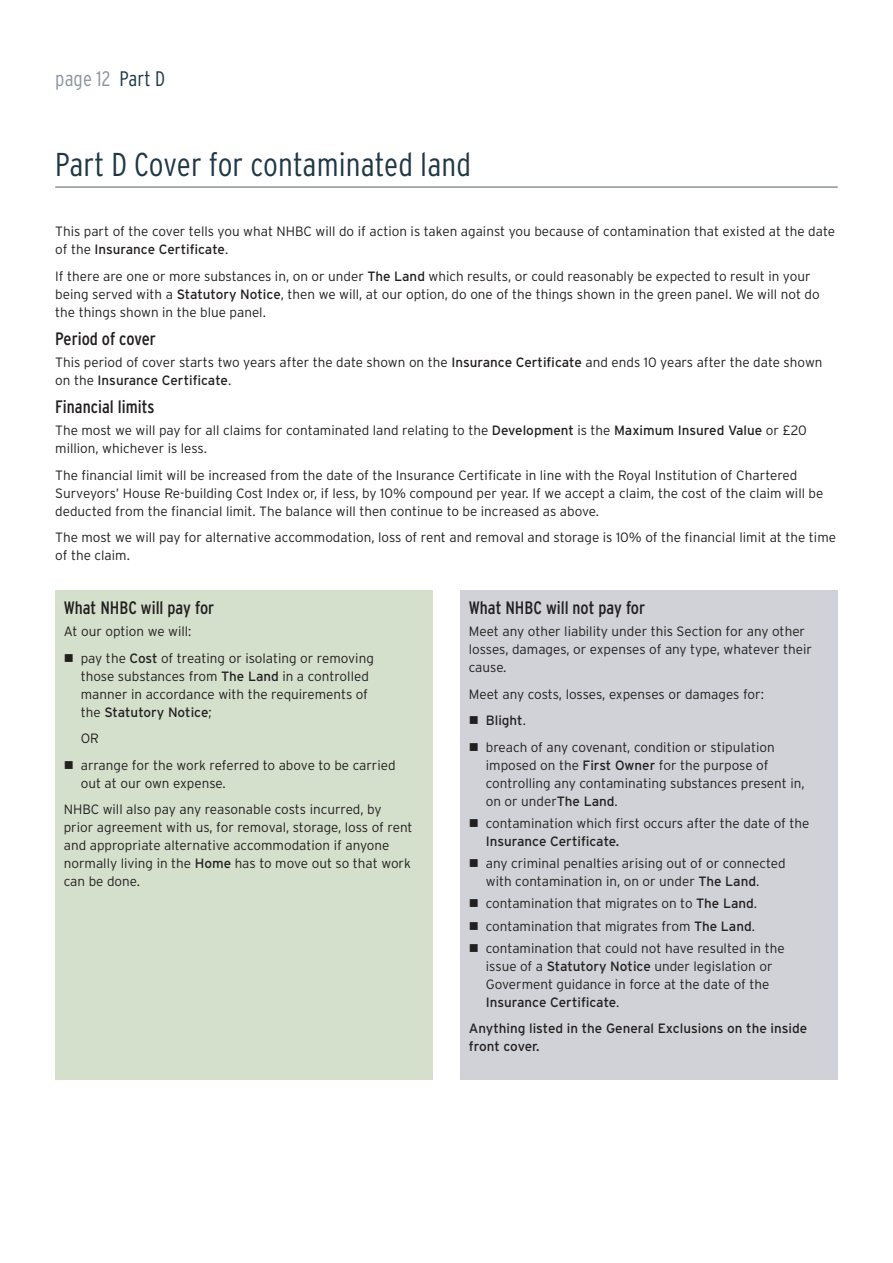
<style>
.page{position:relative;width:893px;height:1263px;background:#fff}
.page>*{position:absolute;margin:0;border:0;box-sizing:border-box;transform-origin:0 0}
.t1{font:300 condensed 33px "Interstate";letter-spacing:.005em;color:#203746}
.t2{font:300 condensed 21px "Interstate";letter-spacing:.005em;color:#8b949d}
.t3{font:condensed 18px "Interstate";color:#231f20}
.t4{font:300 13.5px/18px "Interstate";color:#231f20}
.t5{font:13.5px/18px "Interstate";color:#231f20}
.s1{color:#203746}
.s2{font-weight:400}
.s3{font-weight:300}
</style>
<div class="page">
<hr style="left:55px;top:186px;width:783px;height:2px;background:#8b949d">
<div style="left:55px;top:591px;width:378px;height:489px;background:#d4e0cc"></div>
<div style="left:460px;top:591px;width:378px;height:489px;background:#d1d2d7"></div>
<h2 class="t2" style="left:55px;top:66px;width:111px">page 12 <span class="s1">Part D</span></h2>
<h1 class="t1" style="left:55px;top:146px;width:417px">Part D Cover for contaminated land</h1>
<p class="t4" style="left:55px;top:222px;width:781px">This part of the cover tells you what NHBC will do if action is taken against you because of contamination that existed at the date of the <span class="s2">Insurance Certificate</span>.</p>
<p class="t4" style="left:55px;top:267px;width:766px">If there are one or more substances in, on or under <span class="s2">The Land</span> which results, or could reasonably be expected to result in your being served with a <span class="s2">Statutory Notice</span>, then we will, at our option, do one of the things shown in the green panel. We will not do the things shown in the blue panel.</p>
<h3 class="t3" style="left:55px;top:328px;width:102px">Period of cover</h3>
<p class="t4" style="left:55px;top:353px;width:769px">This period of cover starts two years after the date shown on the <span class="s2">Insurance Certificate</span> and ends 10 years after the date shown on the <span class="s2">Insurance Certificate</span>.</p>
<h3 class="t3" style="left:55px;top:397px;width:101px">Financial limits</h3>
<p class="t4" style="left:55px;top:421px;width:753px">The most we will pay for all claims for contaminated land relating to the <span class="s2">Development</span> is the <span class="s2">Maximum Insured Value</span> or £20 million, whichever is less.</p>
<p class="t4" style="left:55px;top:466px;width:770px">The financial limit will be increased from the date of the Insurance Certificate in line with the Royal Institution of Chartered<br>Surveyors’ House Re-building Cost Index or, if less, by 10% compound per year. If we accept a claim, the cost of the claim will be deducted from the financial limit. The balance will then continue to be increased as above.</p>
<p class="t4" style="left:55px;top:528px;width:782px">The most we will pay for alternative accommodation, loss of rent and removal and storage is 10% of the financial limit at the time of the claim.</p>
<h3 class="t3" style="left:64px;top:597px;width:152px">What NHBC will pay for</h3>
<p class="t4" style="left:64px;top:622px;width:129px">At our option we will:</p>
<p class="t4" style="left:81px;top:649px;width:295px;text-indent:-17px">■ pay the <span class="s2">Cost</span> of treating or isolating or removing those substances from <span class="s2">The Land</span> in a controlled manner in accordance with the requirements of the <span class="s2">Statutory Notice</span>;</p>
<p class="t4" style="left:81px;top:729px;width:20px">OR</p>
<p class="t4" style="left:81px;top:756px;width:316px;text-indent:-17px">■ arrange for the work referred to above to be carried out at our own expense.</p>
<p class="t4" style="left:64px;top:800px;width:350px">NHBC will also pay any reasonable costs incurred, by prior agreement with us, for removal, storage, loss of rent and appropriate alternative accommodation if anyone normally living in the <span class="s2">Home</span> has to move out so that work can be done.</p>
<h3 class="t3" style="left:469px;top:597px;width:178px">What NHBC will not pay for</h3>
<p class="t4" style="left:469px;top:622px;width:345px">Meet any other liability under this Section for any other losses, damages, or expenses of any type, whatever their cause.</p>
<p class="t4" style="left:469px;top:685px;width:297px">Meet any costs, losses, expenses or damages for:</p>
<p class="t5" style="left:469px;top:711px;width:59px">■ Blight<span class="s3">.</span></p>
<p class="t4" style="left:486px;top:738px;width:320px;text-indent:-17px">■ breach of any covenant, condition or stipulation imposed on the <span class="s2">First Owner</span> for the purpose of controlling any contaminating substances present in, on or under<span class="s2">The Land</span>.</p>
<p class="t4" style="left:486px;top:814px;width:325px;text-indent:-17px">■ contamination which first occurs after the date of the<br><span class="s2">Insurance Certificate.</span></p>
<p class="t4" style="left:486px;top:854px;width:301px;text-indent:-17px">■ any criminal penalties arising out of or connected with contamination in, on or under <span class="s2">The Land</span>.</p>
<p class="t4" style="left:469px;top:894px;width:290px">■ contamination that migrates on to <span class="s2">The Land</span>.</p>
<p class="t4" style="left:469px;top:917px;width:288px">■ contamination that migrates from <span class="s2">The Land</span>.</p>
<p class="t4" style="left:486px;top:939px;width:300px;text-indent:-17px">■ contamination that could not have resulted in the issue of a <span class="s2">Statutory Notice</span> under legislation or Goverment guidance in force at the date of the <span class="s2">Insurance Certificate</span>.</p>
<p class="t5" style="left:469px;top:1019px;width:340px">Anything listed in the General Exclusions on the inside front cover.</p>
</div>
